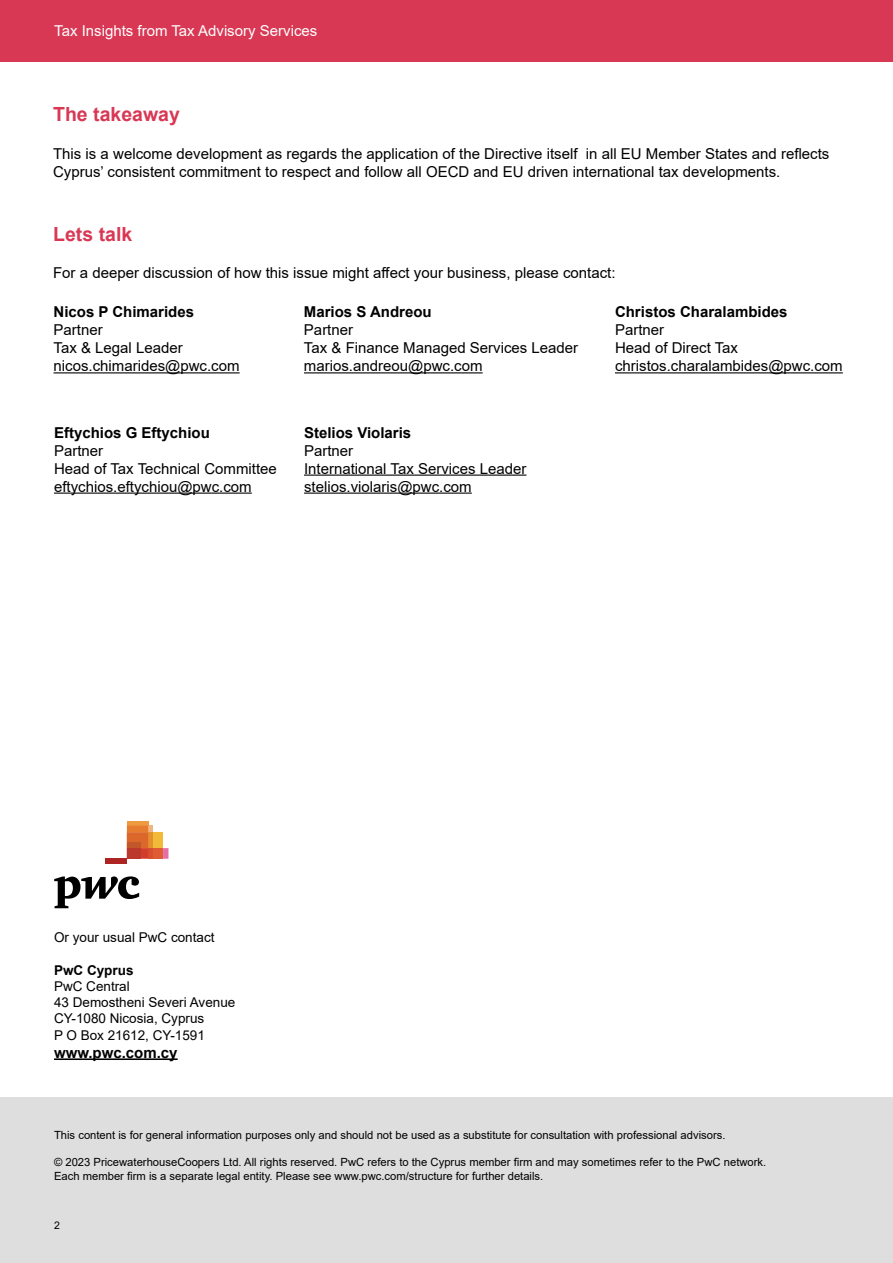
<style>
.page{position:relative;width:893px;height:1263px;background:#fff}
.page>*{position:absolute;margin:0;border:0;box-sizing:border-box;transform-origin:0 0}
.t1{font:700 19.5px "Arial";color:#d93854}
.t2{font:15px/18px "Arial";color:#000}
.t3{font:700 15px "Arial";color:#000}
.t4{font:15px "Arial";color:#fff}
.t5{font:13.5px/16.2px "Arial";color:#000}
.t6{font:700 13.5px "Arial";color:#000}
.t7{font:11.25px/13.5px "Arial";color:#000}
.t8{font:10.5px "Arial";color:#000}
</style>
<div class="page">
<div style="left:0;top:0;width:893px;height:62px;background:#d93854"></div>
<hr style="left:615px;top:372px;width:228px;height:1px;background:#000">
<hr style="left:54px;top:372px;width:186px;height:1px;background:#000">
<hr style="left:54px;top:493px;width:198px;height:1px;background:#000">
<hr style="left:304px;top:372px;width:179px;height:1px;background:#000">
<hr style="left:304px;top:475px;width:222px;height:1px;background:#000">
<hr style="left:304px;top:493px;width:168px;height:1px;background:#000">
<div style="left:0;top:1098px;width:893px;height:165px;background:#dedede"></div>
<hr style="left:54px;top:1058px;width:124px;height:2px;background:#000">
<svg style="left:54px;top:876px;width:85px;height:32px"></svg>
<div style="left:127px;top:821px;width:21px;height:5px;background:#ee9b40"></div>
<svg style="left:127px;top:826px;width:41px;height:33px"></svg>
<div style="left:127px;top:843px;width:13px;height:5px;background:#c3572c"></div>
<div style="left:127px;top:848px;width:13px;height:11px;background:#bc372c"></div>
<div style="left:106px;top:859px;width:21px;height:5px;background:#ae2423"></div>
<p class="t4" style="left:54px;top:21px;width:265px">Tax Insights from Tax Advisory Services</p>
<h1 class="t1" style="left:53px;top:101px;width:128px">The takeaway</h1>
<p class="t2" style="left:53px;top:145px;width:778px">This is a welcome development as regards the application of the Directive itself in all EU Member States and reflects<br>Cyprus’ consistent commitment to respect and follow all OECD and EU driven international tax developments.</p>
<h1 class="t1" style="left:53px;top:220px;width:81px">Lets talk</h1>
<p class="t2" style="left:53px;top:264px;width:564px">For a deeper discussion of how this issue might affect your business, please contact:</p>
<p class="t3" style="left:54px;top:301px;width:142px">Nicos P Chimarides</p>
<p class="t2" style="left:54px;top:321px;width:188px">Partner<br>Tax &amp; Legal Leader nicos.chimarides@pwc.com</p>
<p class="t3" style="left:54px;top:422px;width:157px">Eftychios G Eftychiou</p>
<p class="t2" style="left:54px;top:441px;width:224px">Partner<br>Head of Tax Technical Committee eftychios.eftychiou@pwc.com</p>
<p class="t3" style="left:304px;top:301px;width:129px">Marios S Andreou</p>
<p class="t2" style="left:304px;top:321px;width:276px">Partner<br>Tax &amp; Finance Managed Services Leader marios.andreou@pwc.com</p>
<p class="t3" style="left:304px;top:422px;width:109px">Stelios Violaris</p>
<p class="t2" style="left:304px;top:441px;width:224px">Partner<br>International Tax Services Leader stelios.violaris@pwc.com</p>
<p class="t3" style="left:615px;top:301px;width:174px">Christos Charalambides</p>
<p class="t2" style="left:615px;top:321px;width:229px">Partner<br>Head of Direct Tax christos.charalambides@pwc.com</p>
<p class="t5" style="left:54px;top:929px;width:162px">Or your usual PwC contact</p>
<p class="t6" style="left:54px;top:960px;width:81px">PwC Cyprus</p>
<p class="t5" style="left:54px;top:978px;width:183px">PwC Central<br>43 Demostheni Severi Avenue<br>CY-1080 Nicosia, Cyprus<br>P O Box 21612, CY-1591</p>
<p class="t3" style="left:54px;top:1042px;width:125px">www.pwc.com.cy</p>
<p class="t7" style="left:54px;top:1128px;width:673px">This content is for general information purposes only and should not be used as a substitute for consultation with professional advisors.</p>
<p class="t7" style="left:54px;top:1155px;width:714px">© 2023 PricewaterhouseCoopers Ltd. All rights reserved. PwC refers to the Cyprus member firm and may sometimes refer to the PwC network.<br>Each member firm is a separate legal entity. Please see www.pwc.com/structure for further details.</p>
<p class="t8" style="left:54px;top:1218px;width:7px">2</p>
</div>
